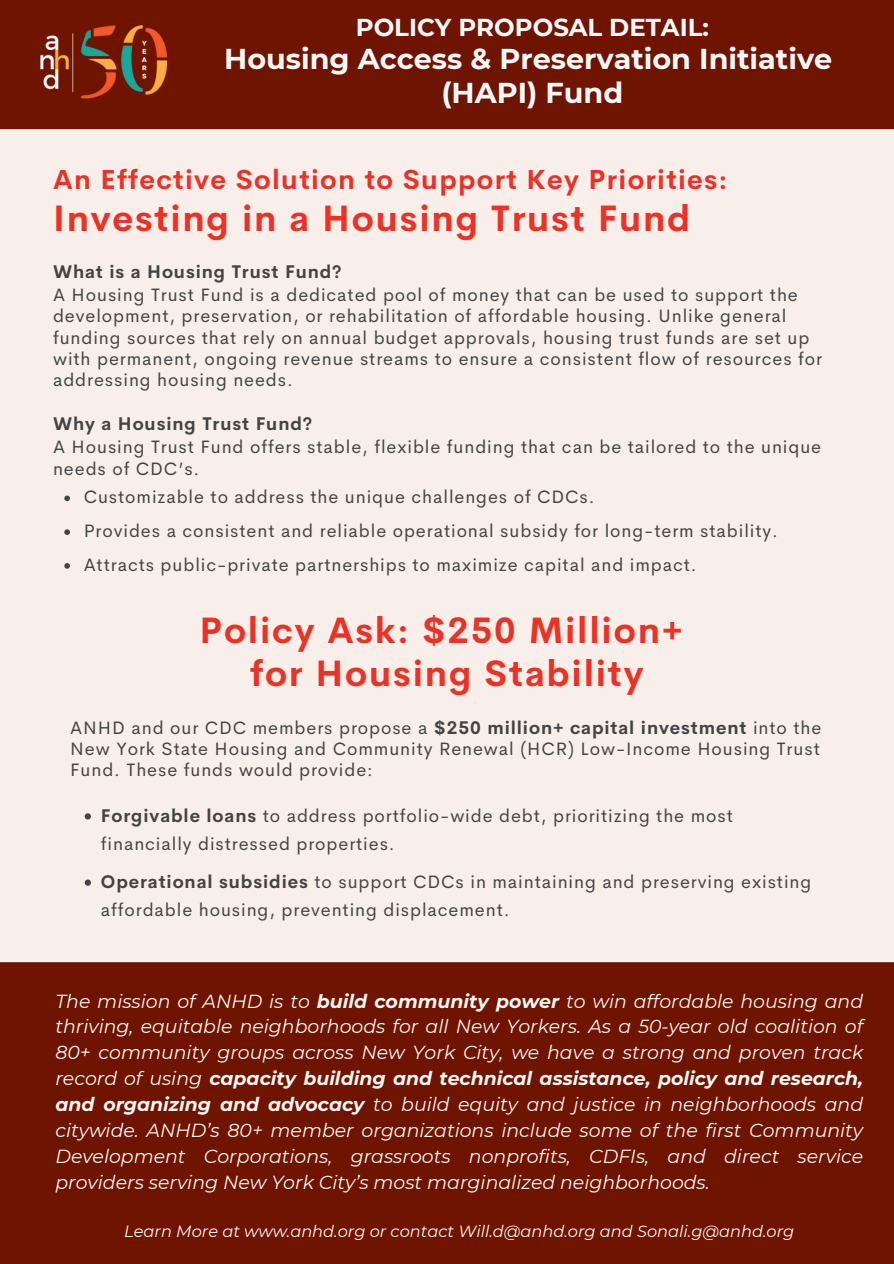
<style>
.page{position:relative;width:894px;height:1264px;background:#fff}
.page>*{position:absolute;margin:0;border:0;box-sizing:border-box;transform-origin:0 0}
.t1{font:700 36px/43.2px "Cerebri Sans";letter-spacing:.05em;color:#ed3125;text-align:center}
.t2{font:700 28.65px "Montserrat";color:#f9f9f9}
.t3{font:700 27px "Cerebri Sans";letter-spacing:.05em;color:#ed3125}
.t4{font:700 24.45px "Montserrat";color:#f9f9f9}
.t5{font:italic 18.9px/25.8px "Montserrat";color:#faf8f6;text-align:justify}
.t6{font:18px/21.6px "Cerebri Sans";letter-spacing:.05em;color:#444}
.t7{font:italic 16.2px "Montserrat";color:#faf8f6}
.s1{font-weight:700}
</style>
<div class="page">
<div style="left:0;top:0;width:893px;height:1263px;background:#f8efea"></div>
<div style="left:0;top:0;width:893px;height:129px;background:#6f1400"></div>
<img style="left:40px;top:24px;width:133px;height:75px">
<div style="left:0;top:962px;width:893px;height:301px;background:#6f1400"></div>
<svg style="left:64px;top:495px;width:6px;height:6px"></svg>
<svg style="left:64px;top:529px;width:6px;height:6px"></svg>
<svg style="left:64px;top:563px;width:6px;height:5px"></svg>
<svg style="left:85px;top:813px;width:6px;height:6px"></svg>
<svg style="left:85px;top:879px;width:6px;height:6px"></svg>
<p class="t4" style="left:356px;top:12px;width:354px">POLICY PROPOSAL DETAIL:</p>
<p class="t2" style="left:224px;top:41px;width:609px">Housing Access &amp; Preservation Initiative</p>
<h3 class="t2" style="left:441px;top:75px;width:183px">(HAPI) Fund</h3>
<p class="t3" style="left:53px;top:162px;width:675px">An Effective Solution to Support Key Priorities:</p>
<p class="t1" style="left:53px;top:197px;width:638px">Investing in a Housing Trust Fund</p>
<h2 class="t6" style="left:53px;top:261px;width:770px"><span class="s1">What is a Housing Trust Fund?<br></span>A Housing Trust Fund is a dedicated pool of money that can be used to support the development, preservation, or rehabilitation of affordable housing. Unlike general funding sources that rely on annual budget approvals, housing trust funds are set up with permanent, ongoing revenue streams to ensure a consistent flow of resources for addressing housing needs.</h2>
<p class="t6" style="left:53px;top:413px;width:769px;line-height:22.5px"><span class="s1">Why a Housing Trust Fund?<br></span>A Housing Trust Fund offers stable, flexible funding that can be tailored to the unique needs of CDC’s.</p>
<h2 class="t6" style="left:84px;top:486px;width:512px">Customizable to address the unique challenges of CDCs.</h2>
<h3 class="t6" style="left:84px;top:520px;width:695px">Provides a consistent and reliable operational subsidy for long-term stability.</h3>
<h3 class="t6" style="left:84px;top:554px;width:614px">Attracts public-private partnerships to maximize capital and impact.</h3>
<p class="t1" style="left:199px;top:609px;width:484px">Policy Ask: $250 Million+ for Housing Stability</p>
<p class="t6" style="left:70px;top:717px;width:752px;text-align:justify">ANHD and our CDC members propose a <span class="s1">$250 million+ capital investment</span> into the New York State Housing and Community Renewal (HCR) Low-Income Housing Trust Fund. These funds would provide:</p>
<p class="t6" style="left:101px;top:802px;width:633px;line-height:27.5px"><span class="s1">Forgivable loans</span> to address portfolio-wide debt, prioritizing the most financially distressed properties.</p>
<h1 class="t6" style="left:101px;top:868px;width:711px;line-height:27.5px"><span class="s1">Operational subsidies</span> to support CDCs in maintaining and preserving existing affordable housing, preventing displacement.</h1>
<h3 class="t5" style="left:55px;top:987px;width:809px">The mission of ANHD is to <span class="s1">build community power</span> to win affordable housing and thriving, equitable neighborhoods for all New Yorkers. As a 50-year old coalition of 80+ community groups across New York City, we have a strong and proven track record of using <span class="s1">capacity building and technical assistance, policy and research, and organizing and advocacy</span> to build equity and justice in neighborhoods and citywide. ANHD’s 80+ member organizations include some of the first Community Development Corporations, grassroots nonprofits, CDFIs, and direct service providers serving New York City’s most marginalized neighborhoods.</h3>
<p class="t7" style="left:124px;top:1221px;width:671px">Learn More at www.anhd.org or contact Will.d@anhd.org and Sonali.g@anhd.org</p>
</div>
